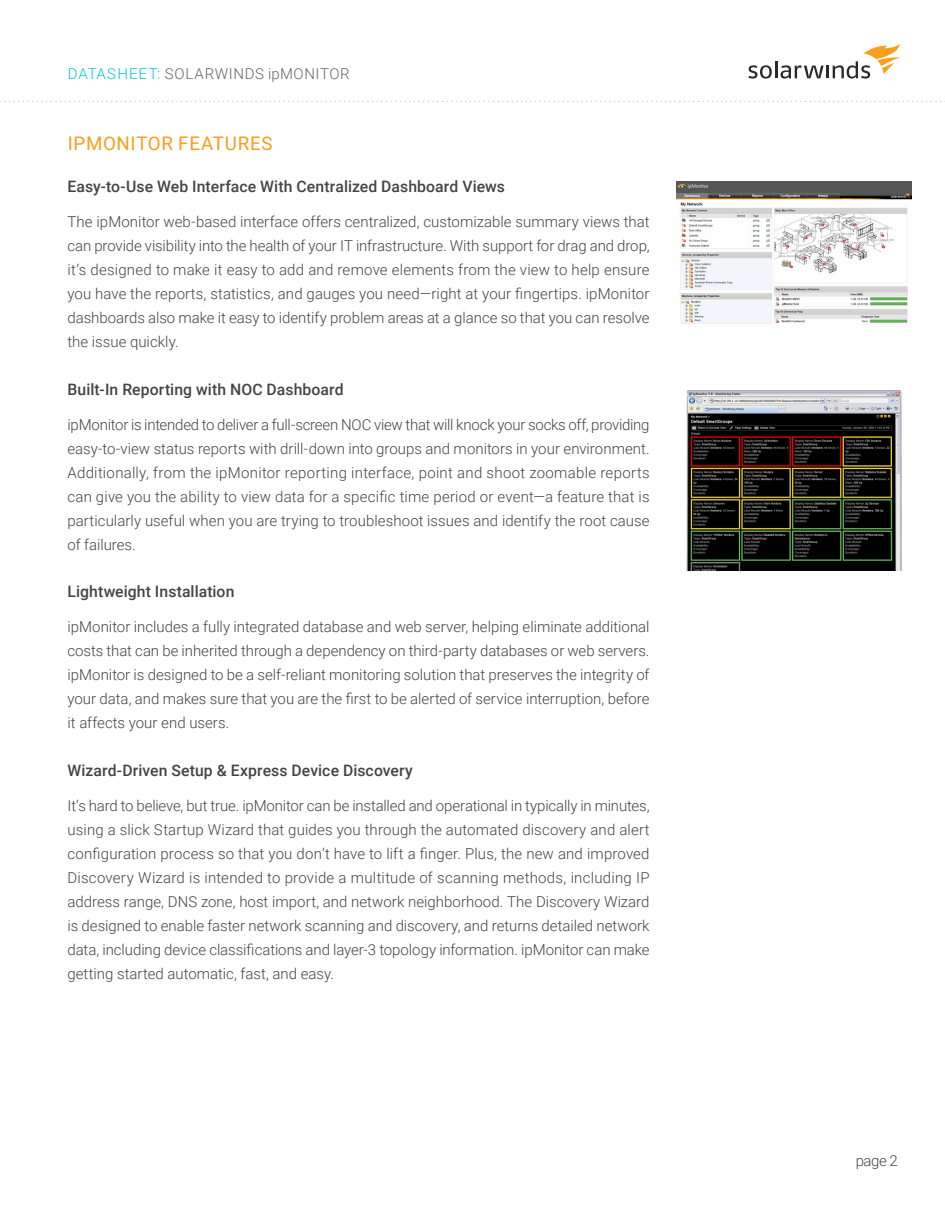
<style>
.page{position:relative;width:945px;height:1215px;background:#fff}
.page>*{position:absolute;margin:0;border:0;box-sizing:border-box;transform-origin:0 0}
.Feature_Name{font:18.75px "Roboto";letter-spacing:.035em;color:#f99d1c}
.Feature_Name-2{font:500 15.75px "Roboto";letter-spacing:.005em;color:#444}
.Body_Copy{font:300 15px/24px "Roboto";color:#444;text-align:justify}
.t1{font:300 15px "Roboto";letter-spacing:.045em;color:#666}
.Page_number{font:300 15px "Roboto";color:#444}
.s1{color:#04c9d7}
</style>
<div class="page">
<svg style="left:749px;top:44px;width:152px;height:35px"></svg>
<svg style="left:0;top:101px;width:945px;height:1px"></svg>
<img style="left:686px;top:390px;width:216px;height:181px">
<img style="left:677px;top:181px;width:234px;height:143px">
<p class="t1" style="left:68px;top:63px;width:284px"><span class="s1">DATASHEET:</span> SOLARWINDS ipMONITOR</p>
<p class="Feature_Name" style="left:68px;top:130px;width:206px">IPMONITOR FEATURES</p>
<p class="Feature_Name-2" style="left:68px;top:176px;width:439px">Easy-to-Use Web Interface With Centralized Dashboard Views</p>
<p class="Body_Copy" style="left:68px;top:209px;width:584px">The ipMonitor web-based interface offers centralized, customizable summary views that can provide visibility into the health of your IT infrastructure. With support for drag and drop, it’s designed to make it easy to add and remove elements from the view to help ensure you have the reports, statistics, and gauges you need—right at your fingertips. ipMonitor dashboards also make it easy to identify problem areas at a glance so that you can resolve the issue quickly.</p>
<p class="Feature_Name-2" style="left:68px;top:378px;width:278px">Built-In Reporting with NOC Dashboard</p>
<p class="Body_Copy" style="left:68px;top:412px;width:584px">ipMonitor is intended to deliver a full-screen NOC view that will knock your socks off, providing easy-to-view status reports with drill-down into groups and monitors in your environment.<br>Additionally, from the ipMonitor reporting interface, point and shoot zoomable reports can give you the ability to view data for a specific time period or event—a feature that is particularly useful when you are trying to troubleshoot issues and identify the root cause of failures.</p>
<p class="Feature_Name-2" style="left:68px;top:581px;width:169px">Lightweight Installation</p>
<p class="Body_Copy" style="left:68px;top:614px;width:584px">ipMonitor includes a fully integrated database and web server, helping eliminate additional costs that can be inherited through a dependency on third-party databases or web servers. ipMonitor is designed to be a self-reliant monitoring solution that preserves the integrity of your data, and makes sure that you are the first to be alerted of service interruption, before it affects your end users.</p>
<p class="Feature_Name-2" style="left:68px;top:759px;width:347px">Wizard-Driven Setup &amp; Express Device Discovery</p>
<p class="Body_Copy" style="left:68px;top:793px;width:584px">It’s hard to believe, but true. ipMonitor can be installed and operational in typically in minutes, using a slick Startup Wizard that guides you through the automated discovery and alert configuration process so that you don’t have to lift a finger. Plus, the new and improved Discovery Wizard is intended to provide a multitude of scanning methods, including IP address range, DNS zone, host import, and network neighborhood. The Discovery Wizard is designed to enable faster network scanning and discovery, and returns detailed network data, including device classifications and layer-3 topology information. ipMonitor can make getting started automatic, fast, and easy.</p>
<p class="Page_number" style="left:856px;top:1150px;width:44px">page 2</p>
</div>
